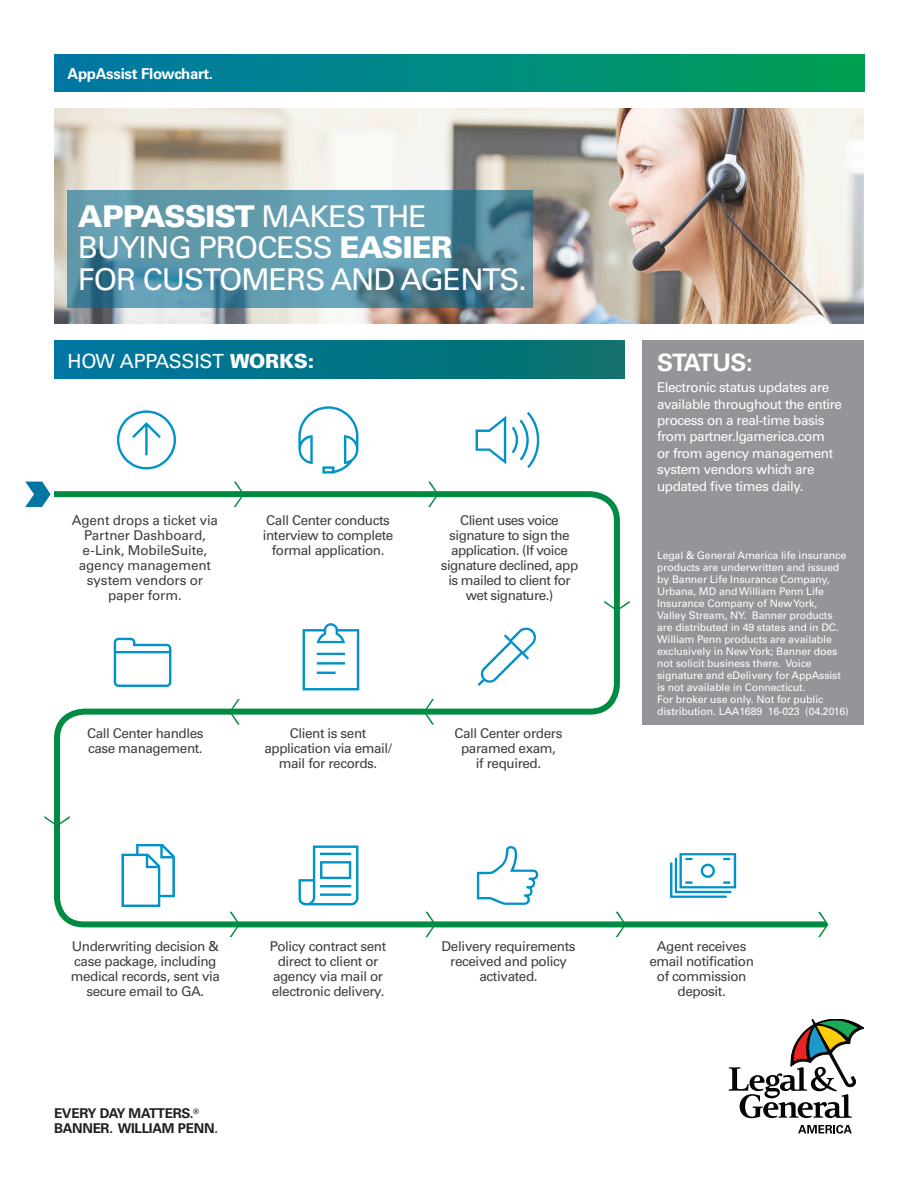
<style>
.page{position:relative;width:918px;height:1188px;background:#fff}
.page>*{position:absolute;margin:0;border:0;box-sizing:border-box;transform-origin:0 0}
.t1{font:30px/31.5px "Univers LT Std";letter-spacing:-.03em;color:#fff}
.t2{font:700 24px "Univers LT Std";letter-spacing:-.04em;color:#fff}
.t3{font:19.5px "Univers LT Std";letter-spacing:-.01em;color:#fff}
.back_page_header{font:700 15px "Univers LT Std";letter-spacing:-.02em;color:#fff}
.captions{font:13.5px/15px "Univers LT Std";letter-spacing:-.03em;color:#3e3e3f;text-align:center}
.t4{font:13.5px/16.5px "Univers LT Std";letter-spacing:-.03em;color:#fff}
.Body{font:13.5px/15px "Univers LT Std";letter-spacing:-.01em;color:#3e3e3f;text-align:center}
.t5{font:700 13.5px/15px "Univers LT Std";letter-spacing:-.02em;color:#231f20}
.t6{font:10.5px/12px "Univers LT Std";letter-spacing:-.01em;color:#fff}
.s1{font-weight:900}
.s2{font-size:12.75px}
</style>
<div class="page">
<svg style="left:729px;top:1019px;width:135px;height:99px"></svg>
<svg style="left:798px;top:1125px;width:54px;height:9px"></svg>
<div style="left:54px;top:54px;width:810px;height:38px;background:linear-gradient(to right,#0077a9,#009f55)"></div>
<img style="left:54px;top:108px;width:810px;height:215px">
<div style="left:54px;top:340px;width:570px;height:38px;background:linear-gradient(to right,#0076a2,#09716b)"></div>
<div style="left:643px;top:340px;width:221px;height:385px;background:#939598"></div>
<svg style="left:54px;top:488px;width:775px;height:440px"></svg>
<svg style="left:25px;top:482px;width:26px;height:25px"></svg>
<svg style="left:234px;top:482px;width:10px;height:25px"></svg>
<svg style="left:428px;top:482px;width:11px;height:25px"></svg>
<svg style="left:604px;top:601px;width:26px;height:10px"></svg>
<svg style="left:424px;top:699px;width:10px;height:25px"></svg>
<svg style="left:229px;top:699px;width:11px;height:25px"></svg>
<svg style="left:44px;top:816px;width:26px;height:10px"></svg>
<svg style="left:230px;top:912px;width:10px;height:25px"></svg>
<svg style="left:425px;top:912px;width:11px;height:25px"></svg>
<svg style="left:616px;top:912px;width:10px;height:25px"></svg>
<svg style="left:818px;top:912px;width:10px;height:25px"></svg>
<svg style="left:68px;top:190px;width:465px;height:118px;background:#5b93a7"></svg>
<svg style="left:114px;top:637px;width:57px;height:50px"></svg>
<svg style="left:303px;top:622px;width:56px;height:68px"></svg>
<svg style="left:121px;top:843px;width:54px;height:64px"></svg>
<svg style="left:478px;top:627px;width:58px;height:59px"></svg>
<svg style="left:299px;top:845px;width:59px;height:60px"></svg>
<svg style="left:477px;top:845px;width:61px;height:60px"></svg>
<svg style="left:670px;top:852px;width:66px;height:46px"></svg>
<p class="back_page_header" style="left:68px;top:65px;width:147px">AppAssist Flowchart.</p>
<p class="t1" style="left:78px;top:200px;width:451px"><span class="s1">APPASSIST</span> MAKES THE<br>BUYING PROCESS <span class="s1">EASIER<br></span>FOR CUSTOMERS AND AGENTS.</p>
<p class="t3" style="left:68px;top:349px;width:248px">HOW APPASSIST <span class="s1">WORKS:</span></p>
<p class="t2" style="left:657px;top:348px;width:97px">STATUS:</p>
<p class="t4" style="left:657px;top:379px;width:187px">Electronic status updates are available throughout the entire process on a real-time basis from partner.lgamerica.com<br>or from agency management system vendors which are updated five times daily.</p>
<p class="Body" style="left:72px;top:513px;width:148px">Agent drops a ticket via<br>Partner Dashboard, e-Link, MobileSuite, agency management system vendors or paper form.</p>
<p class="captions" style="left:266px;top:513px;width:125px">Call Center conducts</p>
<p class="captions" style="left:263px;top:528px;width:132px">interview to complete formal application.</p>
<p class="captions" style="left:441px;top:512px;width:139px">Client uses voice signature to sign the application. (If voice signature declined, app is mailed to client for wet signature.)</p>
<p class="captions" style="left:87px;top:725px;width:118px">Call Center handles</p>
<p class="captions" style="left:88px;top:740px;width:116px">case management.</p>
<p class="captions" style="left:264px;top:725px;width:129px">Client is sent application via email/ mail for records.</p>
<p class="captions" style="left:455px;top:725px;width:110px">Call Center orders paramed exam,<br>if required.</p>
<p class="t6" style="left:657px;top:549px;width:193px">Legal &amp; General America life insurance products are underwritten and issued by Banner Life Insurance Company, Urbana, MD and William Penn Life Insurance Company of New York, Valley Stream, NY. Banner products are distributed in 49 states and in DC.<br>William Penn products are available exclusively in New York; Banner does not solicit business there. Voice signature and eDelivery for AppAssist is not available in Connecticut.<br>For broker use only. Not for public distribution. LAA1689 16-023 (04.2016)</p>
<p class="captions" style="left:71px;top:939px;width:151px">Underwriting decision &amp; case package, including medical records, sent via secure email to GA.</p>
<p class="captions" style="left:270px;top:939px;width:118px">Policy contract sent direct to client or agency via mail or electronic delivery.</p>
<p class="captions" style="left:442px;top:939px;width:135px">Delivery requirements received and policy activated.</p>
<p class="captions" style="left:649px;top:939px;width:106px">Agent receives email notification of commission deposit.</p>
<p class="t5" style="left:54px;top:1106px;width:165px">EVERY DAY MATTERS.<sup>®<br></sup>BANNER. WILLIAM PENN<span class="s2">.</span></p>
</div>
